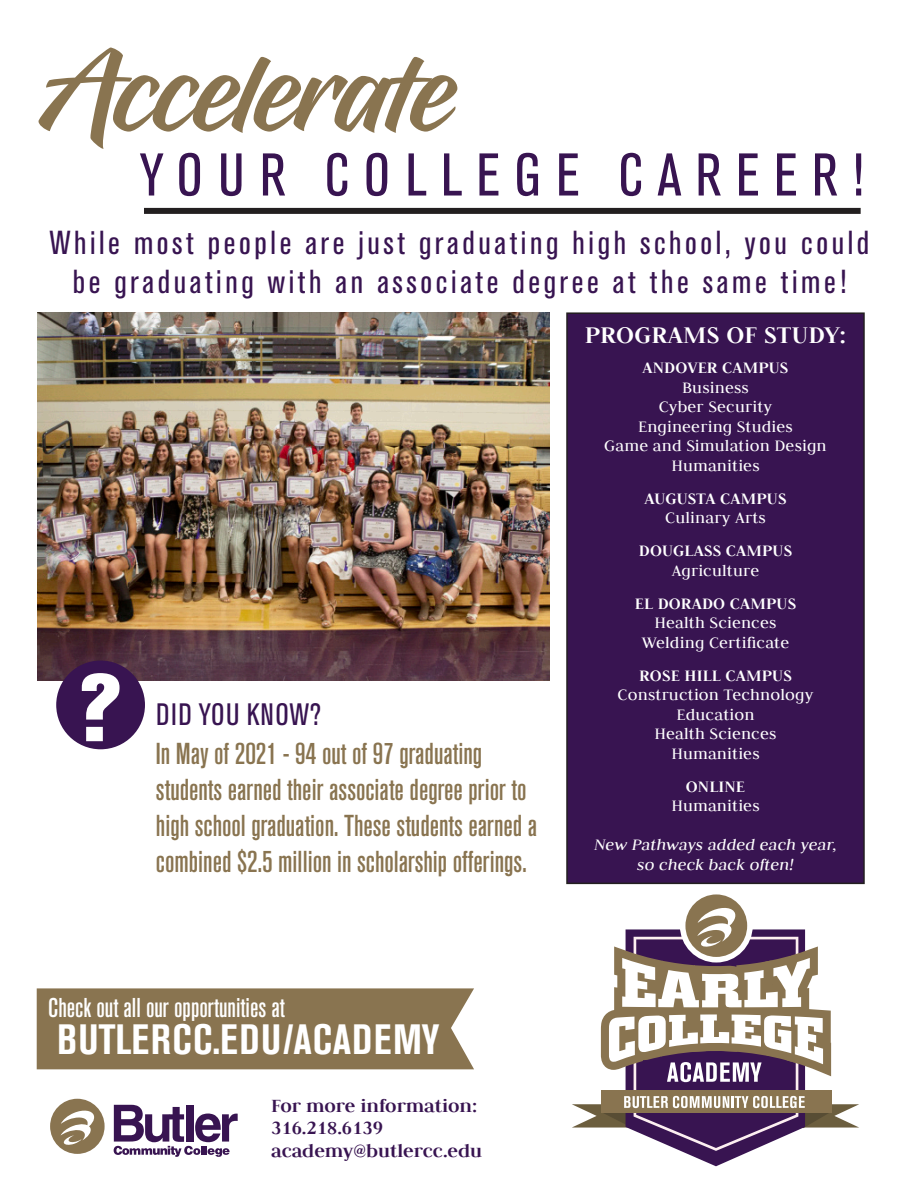
<style>
.page{position:relative;width:918px;height:1188px;background:#fff}
.page>*{position:absolute;margin:0;border:0;box-sizing:border-box;transform-origin:0 0}
.t1{font:112.5px "Hughs";color:#897450}
.t2{font:800 95.7px "Akzidenz Grotesk BE";color:#fff}
.t3{font:condensed 59.7px "Akzidenz Grotesk BE";letter-spacing:.24em;color:#381451}
.t4{font:700 condensed 42px "Akzidenz Grotesk BE";letter-spacing:.03em;color:#fff}
.t5{font:condensed 33px "Akzidenz Grotesk BE";letter-spacing:.11em;color:#381451}
.t6{font:condensed 30.6px "Akzidenz Grotesk BE";letter-spacing:.05em;color:#381451}
.t7{font:500 condensed 30px/36px "Akzidenz Grotesk BE";color:#897450}
.t8{font:500 condensed 27px "Akzidenz Grotesk BE";color:#fff}
.t9{font:700 27px "Judson";letter-spacing:.01em;color:#fff}
.t10{font:700 21px "Judson";color:#381451}
.t11{font:18px "Judson";letter-spacing:.01em;color:#fff}
.t12{font:700 18px "Judson";letter-spacing:.01em;color:#fff}
.t13{font:italic 18px "Judson";letter-spacing:.01em;color:#fff}
</style>
<div class="page">
<div style="left:37px;top:988px;width:437px;height:81px;background:#897450"></div>
<div style="left:144px;top:208px;width:717px;height:6px;background:#231f20"></div>
<div style="left:567px;top:313px;width:297px;height:570px;background:#381451"></div>
<div style="left:566px;top:312px;width:299px;height:572px;border:2px solid #231f20"></div>
<div style="left:50px;top:1099px;width:55px;height:55px;background:#897450;border-radius:50%"></div>
<svg style="left:61px;top:1110px;width:34px;height:35px"></svg>
<svg style="left:114px;top:1105px;width:124px;height:52px"></svg>
<img style="left:38px;top:312px;width:512px;height:369px">
<div style="left:56px;top:661px;width:89px;height:88px;background:#381451;border-radius:50%"></div>
<div style="left:680px;top:889px;width:73px;height:74px;border:11px solid #fff;border-radius:50%"></div>
<div style="left:685px;top:894px;width:62px;height:63px;background:#897450;border-radius:50%"></div>
<svg style="left:572px;top:906px;width:287px;height:260px"></svg>
<p class="t1" style="left:38px;top:26px;width:416px">Accelerate</p>
<p class="t3" style="left:140px;top:141px;width:725px">YOUR COLLEGE CAREER!</p>
<p class="t5" style="left:50px;top:224px;width:821px">While most people are just graduating high school, you could</p>
<p class="t5" style="left:73px;top:263px;width:775px">be graduating with an associate degree at the same time!</p>
<p class="t2" style="left:74px;top:652px;width:47px">?</p>
<p class="t6" style="left:156px;top:697px;width:167px">DID YOU KNOW?</p>
<p class="t7" style="left:156px;top:736px;width:383px">In May of 2021 - 94 out of 97 graduating students earned their associate degree prior to high school graduation. These students earned a combined $2.5 million in scholarship offerings.</p>
<p class="t8" style="left:48px;top:992px;width:238px">Check out all our opportunities at</p>
<p class="t4" style="left:57px;top:1016px;width:384px">BUTLERCC.EDU/ACADEMY</p>
<p class="t10" style="left:271px;top:1093px;width:208px">For more information:</p>
<p class="t10" style="left:271px;top:1115px;width:114px">316.218.6139</p>
<p class="t10" style="left:271px;top:1138px;width:213px">academy@butlercc.edu</p>
<p class="t9" style="left:585px;top:319px;width:263px">PROGRAMS OF STUDY:</p>
<p class="t12" style="left:643px;top:357px;width:147px">ANDOVER CAMPUS</p>
<p class="t11" style="left:682px;top:377px;width:68px">Business</p>
<p class="t11" style="left:659px;top:396px;width:115px">Cyber Security</p>
<p class="t11" style="left:638px;top:416px;width:156px">Engineering Studies</p>
<p class="t11" style="left:604px;top:435px;width:224px">Game and Simulation Design</p>
<p class="t11" style="left:671px;top:455px;width:90px">Humanities</p>
<p class="t12" style="left:645px;top:488px;width:143px">AUGUSTA CAMPUS</p>
<p class="t11" style="left:665px;top:507px;width:102px">Culinary Arts</p>
<p class="t12" style="left:639px;top:540px;width:155px">DOUGLASS CAMPUS</p>
<p class="t11" style="left:672px;top:560px;width:89px">Agriculture</p>
<p class="t12" style="left:635px;top:593px;width:163px">EL DORADO CAMPUS</p>
<p class="t11" style="left:655px;top:612px;width:123px">Health Sciences</p>
<p class="t11" style="left:642px;top:632px;width:149px">Welding Certificate</p>
<p class="t12" style="left:639px;top:665px;width:154px">ROSE HILL CAMPUS</p>
<p class="t11" style="left:618px;top:684px;width:197px">Construction Technology</p>
<p class="t11" style="left:677px;top:704px;width:79px">Education</p>
<p class="t11" style="left:655px;top:723px;width:123px">Health Sciences</p>
<p class="t11" style="left:671px;top:743px;width:90px">Humanities</p>
<p class="t12" style="left:686px;top:776px;width:61px">ONLINE</p>
<p class="t11" style="left:671px;top:795px;width:90px">Humanities</p>
<p class="t13" style="left:594px;top:834px;width:244px">New Pathways added each year,</p>
<p class="t13" style="left:637px;top:854px;width:158px">so check back often!</p>
</div>
